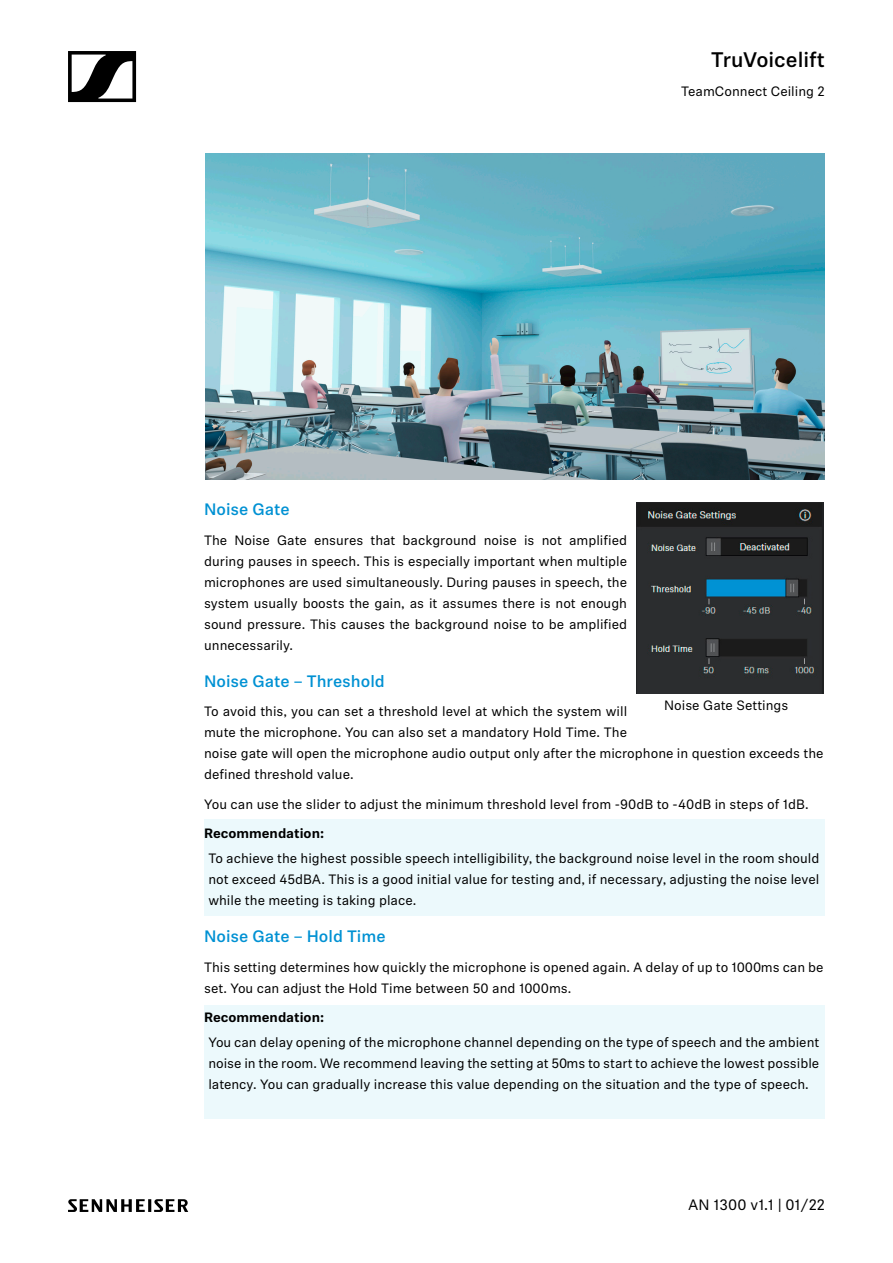
<style>
.page{position:relative;width:893px;height:1263px;background:#fff}
.page>*{position:absolute;margin:0;border:0;box-sizing:border-box;transform-origin:0 0}
.t1{font:500 21px "Sennheiser Neue";color:#000}
.t2{font:500 16.5px "Sennheiser Neue";color:#0091d3}
.t3{font:15px "Sennheiser Neue";color:#000}
.t4{font:13.5px/21px "Sennheiser Neue";color:#000;text-align:justify}
.t5{font:700 13.5px "Sennheiser Neue";color:#000}
</style>
<div class="page">
<svg style="left:68px;top:51px;width:68px;height:51px"></svg>
<svg style="left:68px;top:1199px;width:120px;height:13px"></svg>
<div style="left:204px;top:819px;width:621px;height:97px;background:#ecf9fc"></div>
<div style="left:204px;top:1006px;width:621px;height:113px;background:#ecf9fc"></div>
<img style="left:637px;top:503px;width:186px;height:190px">
<img style="left:205px;top:153px;width:619px;height:326px">
<h1 class="t1" style="left:711px;top:45px;width:115px">TruVoicelift</h1>
<p class="t4" style="left:681px;top:80px;width:145px">TeamConnect Ceiling 2</p>
<p class="t2" style="left:204px;top:498px;width:87px">Noise Gate</p>
<p class="t4" style="left:204px;top:529px;width:425px">The Noise Gate ensures that background noise is not amplified during pauses in speech. This is especially important when multiple microphones are used simultaneously. During pauses in speech, the system usually boosts the gain, as it assumes there is not enough sound pressure. This causes the background noise to be amplified unnecessarily.</p>
<p class="t2" style="left:204px;top:669px;width:182px">Noise Gate – Threshold</p>
<p class="t4" style="left:204px;top:700px;width:621px;text-align:left">To avoid this, you can set a threshold level at which the system will<br>mute the microphone. You can also set a mandatory Hold Time. The<br>noise gate will open the microphone audio output only after the microphone in question exceeds the defined threshold value.</p>
<p class="t4" style="left:204px;top:793px;width:604px">You can use the slider to adjust the minimum threshold level from -90 dB to -40 dB in steps of 1 dB.</p>
<p class="t5" style="left:204px;top:824px;width:121px">Recommendation:</p>
<p class="t4" style="left:208px;top:847px;width:613px">To achieve the highest possible speech intelligibility, the background noise level in the room should not exceed 45 dBA. This is a good initial value for testing and, if necessary, adjusting the noise level while the meeting is taking place.</p>
<p class="t2" style="left:204px;top:925px;width:183px">Noise Gate – Hold Time</p>
<p class="t4" style="left:204px;top:956px;width:621px">This setting determines how quickly the microphone is opened again. A delay of up to 1000 ms can be set. You can adjust the Hold Time between 50 and 1000 ms.</p>
<p class="t5" style="left:204px;top:1008px;width:121px">Recommendation:</p>
<p class="t4" style="left:208px;top:1031px;width:613px">You can delay opening of the microphone channel depending on the type of speech and the ambient noise in the room. We recommend leaving the setting at 50 ms to start to achieve the lowest possible latency. You can gradually increase this value depending on the situation and the type of speech.</p>
<p class="t4" style="left:664px;top:694px;width:126px">Noise Gate Settings</p>
<p class="t3" style="left:688px;top:1195px;width:138px">AN 1300 v1.1 | 01/22</p>
</div>
